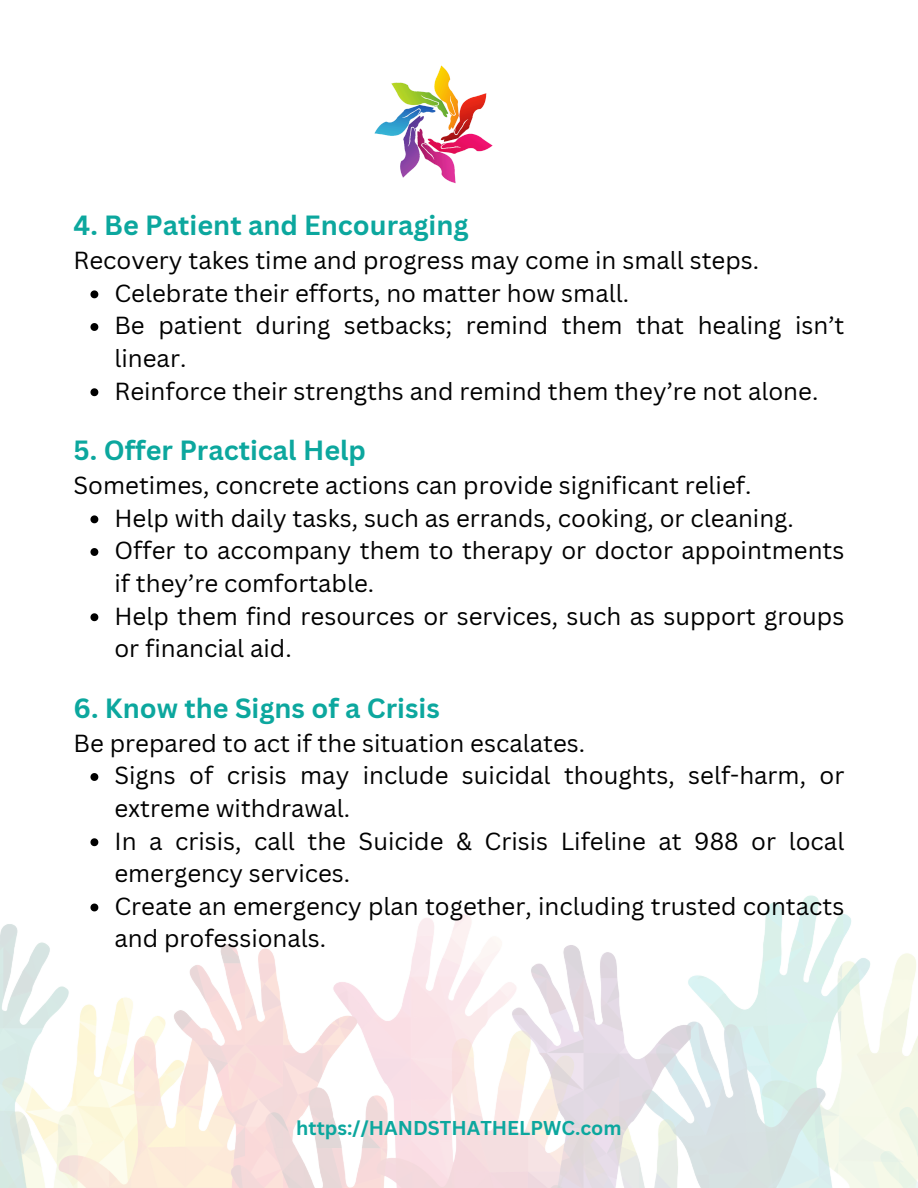
<style>
.page{position:relative;width:918px;height:1188px;background:#fff}
.page>*{position:absolute;margin:0;border:0;box-sizing:border-box;transform-origin:0 0}
.t1{font:700 27px "Canva Sans";color:#0ca79e}
.t2{font:24px/32.7px "Canva Sans";color:#000}
.t3{font:700 19.5px "Canva Sans";color:#0ca79e}
</style>
<div class="page">
<img style="left:0;top:841px;width:918px;height:347px">
<svg style="left:90px;top:290px;width:8px;height:8px"></svg>
<svg style="left:90px;top:323px;width:8px;height:8px"></svg>
<svg style="left:90px;top:388px;width:8px;height:8px"></svg>
<svg style="left:90px;top:515px;width:8px;height:8px"></svg>
<svg style="left:90px;top:548px;width:8px;height:8px"></svg>
<svg style="left:90px;top:613px;width:8px;height:8px"></svg>
<svg style="left:90px;top:773px;width:8px;height:8px"></svg>
<svg style="left:90px;top:838px;width:8px;height:8px"></svg>
<svg style="left:90px;top:904px;width:8px;height:7px"></svg>
<img style="left:374px;top:65px;width:119px;height:119px">
<p class="t1" style="left:74px;top:206px;width:397px">4. Be Patient and Encouraging</p>
<p class="t2" style="left:74px;top:243px;width:687px">Recovery takes time and progress may come in small steps.</p>
<h1 class="t2" style="left:114px;top:276px;width:516px">Celebrate their efforts, no matter how small.</h1>
<p class="t2" style="left:114px;top:309px;width:731px">Be patient during setbacks; remind them that healing isn’t linear.</p>
<p class="t2" style="left:114px;top:374px;width:705px">Reinforce their strengths and remind them they’re not alone.</p>
<p class="t1" style="left:74px;top:431px;width:294px">5. Offer Practical Help</p>
<p class="t2" style="left:74px;top:468px;width:679px">Sometimes, concrete actions can provide significant relief.</p>
<h1 class="t2" style="left:114px;top:501px;width:681px">Help with daily tasks, such as errands, cooking, or cleaning.</h1>
<p class="t2" style="left:114px;top:534px;width:731px">Offer to accompany them to therapy or doctor appointments if they’re comfortable.</p>
<p class="t2" style="left:114px;top:599px;width:731px">Help them find resources or services, such as support groups or financial aid.</p>
<p class="t1" style="left:74px;top:689px;width:368px">6. Know the Signs of a Crisis</p>
<p class="t2" style="left:74px;top:726px;width:513px">Be prepared to act if the situation escalates.</p>
<h1 class="t2" style="left:114px;top:759px;width:731px">Signs of crisis may include suicidal thoughts, self-harm, or extreme withdrawal.</h1>
<p class="t2" style="left:114px;top:824px;width:731px">In a crisis, call the Suicide &amp; Crisis Lifeline at 988 or local emergency services.</p>
<p class="t2" style="left:114px;top:889px;width:731px">Create an emergency plan together, including trusted contacts and professionals.</p>
<p class="t3" style="left:296px;top:1114px;width:327px">https://HANDSTHATHELPWC.com</p>
</div>
